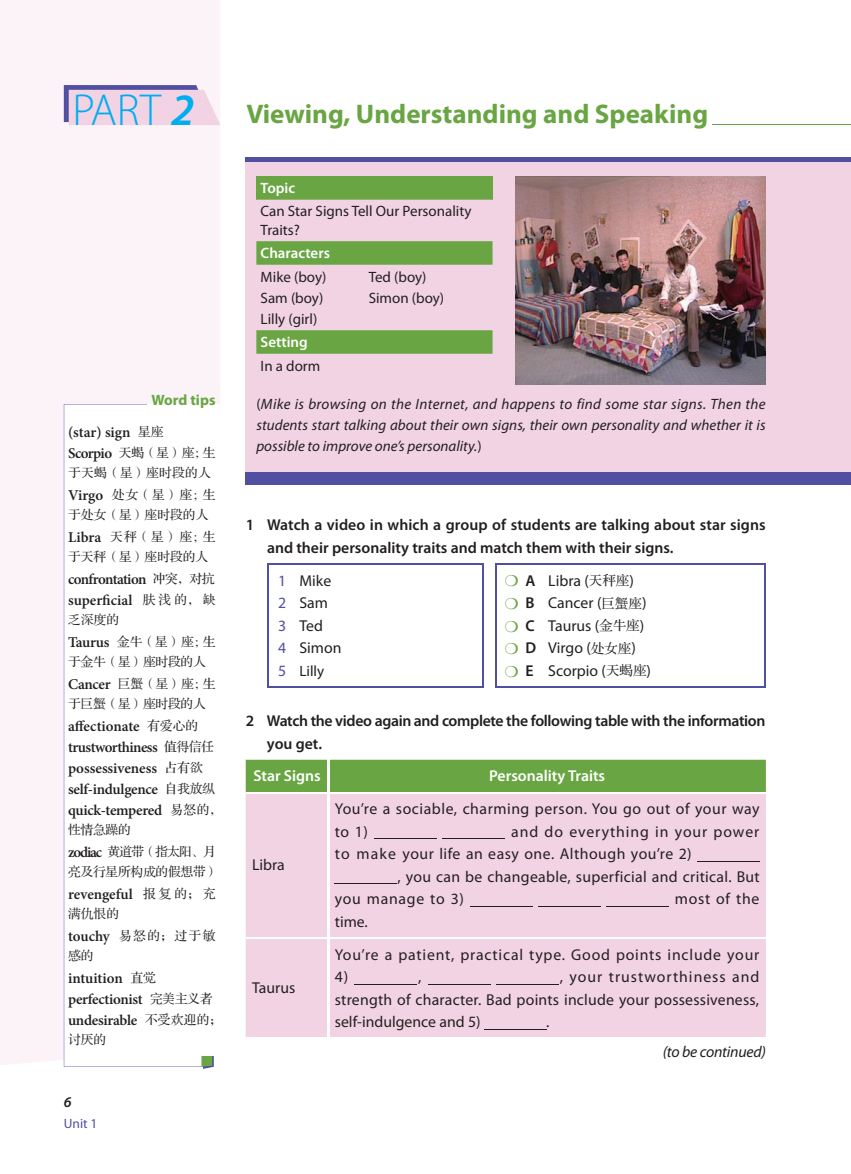
<style>
.page{position:relative;width:851px;height:1174px;background:#fff}
.page>*{position:absolute;margin:0;border:0;box-sizing:border-box;transform-origin:0 0}
.t1{font:700 27px "Myriad Pro";color:#69a643}
.t2{font:15.75px/22.5px "Myriad Pro";letter-spacing:.02em;color:#231f20}
.t3{font:15.75px/22.5px "Myriad Pro";letter-spacing:.05em;color:#231f20}
.t4{font:600 15.75px/22.5px "Myriad Pro";color:#231f20}
.t5{font:15.75px/22.5px "Myriad Pro";color:#231f20}
.t6{font:600 15.75px/22.5px "Myriad Pro";letter-spacing:-.02em;color:#231f20}
.t7{font:600 15.75px "Myriad Pro";color:#fff}
.t8{font:italic 15.75px "Myriad Pro";letter-spacing:-.015em;color:#231f20}
.t9{font:15.75px "Myriad Pro";letter-spacing:.045em;color:#231f20}
.t10{font:italic 15px/21px "Myriad Pro";color:#231f20;text-align:justify}
.t11{font:600 15px/21px "Minion Pro";letter-spacing:-.015em;color:#231f20}
.t12{font:15px/18px "Myriad Pro";color:#231f20}
.t13{font:600 15px/21px "Minion Pro";letter-spacing:-.04em;color:#231f20}
.t14{font:600 15px "Myriad Pro";color:#fff}
.t15{font:700 15px "Myriad Pro";color:#69a643}
.t16{font:italic 600 15px "Myriad Pro";color:#231f20}
.t17{font:13.5px "Myriad Pro";color:#504fa1}
.t18{font:12.75px/20px "FZS3 K GBK1 0";color:#231f20}
.t19{font:12.75px/22px "FZS3 K GBK1 0";letter-spacing:-.02em;color:#231f20}
.t20{font:12.75px/20px "FZS3 K GBK1 0";letter-spacing:.02em;color:#231f20}
.t21{font:12.75px/22px "FZS3 K GBK1 0";letter-spacing:-.04em;color:#231f20}
.t22{font:12.75px/22px "FZS3 K GBK1 0";letter-spacing:.115em;color:#231f20}
.s1{font-weight:300;font-size:45px;color:#00aeef}
.s2{font-weight:600;font-style:italic;font-size:45px;color:#00aeef}
.s3{font-family:"FZS3 K GBK1 0";font-weight:400;font-size:12.75px}
.s4{font-family:"Minion Pro";font-weight:600;font-size:15px}
.s5{font-style:normal}
.s6{color:#504fa1}
.s7{font-size:15.75px;color:#504fa1}
.s8{color:#69a643}
.s9{font-weight:600}
.s10{font-family:"FZS3 K GBK1 0";font-size:13.5px}
</style>
<div class="page">
<div style="left:0;top:0;width:220px;height:1065px;background:#fbf3f7"></div>
<div style="left:64px;top:404px;width:160px;height:662px;background:#fff"></div>
<svg style="left:64px;top:404px;width:83px;height:662px"></svg>
<svg style="left:201px;top:1056px;width:13px;height:12px"></svg>
<div style="left:246px;top:157px;width:604px;height:328px;background:#f2d3e4"></div>
<div style="left:246px;top:157px;width:604px;height:5px;background:#504fa1"></div>
<hr style="left:712px;top:124px;width:138px;height:1px;background:#69a643">
<div style="left:246px;top:472px;width:604px;height:13px;background:#504fa1"></div>
<div style="left:256px;top:176px;width:236px;height:24px;background:#69a643"></div>
<svg style="left:256px;top:241px;width:236px;height:113px"></svg>
<hr style="left:267px;top:564px;width:1px;height:122px;background:#504fa1">
<hr style="left:267px;top:563px;width:217px;height:1px;background:#504fa1">
<hr style="left:267px;top:686px;width:217px;height:1px;background:#504fa1">
<hr style="left:483px;top:564px;width:1px;height:122px;background:#504fa1">
<hr style="left:495px;top:564px;width:1px;height:122px;background:#504fa1">
<hr style="left:495px;top:563px;width:270px;height:1px;background:#504fa1">
<hr style="left:764px;top:564px;width:1px;height:122px;background:#504fa1">
<hr style="left:495px;top:686px;width:270px;height:1px;background:#504fa1">
<div style="left:246px;top:759px;width:519px;height:33px;background:#69a643"></div>
<div style="left:246px;top:794px;width:519px;height:243px;background:#f2d3e4"></div>
<hr style="left:327px;top:759px;width:2px;height:33px;background:#fff">
<hr style="left:327px;top:793px;width:2px;height:144px;background:#fff">
<hr style="left:327px;top:938px;width:2px;height:99px;background:#fff">
<hr style="left:246px;top:937px;width:82px;height:1px;background:#fff">
<hr style="left:328px;top:937px;width:437px;height:1px;background:#fff">
<hr style="left:374px;top:838px;width:62px;height:1px;background:#231f20">
<hr style="left:442px;top:838px;width:63px;height:1px;background:#231f20">
<hr style="left:697px;top:861px;width:62px;height:1px;background:#231f20">
<hr style="left:335px;top:883px;width:62px;height:1px;background:#231f20">
<hr style="left:470px;top:906px;width:62px;height:1px;background:#231f20">
<hr style="left:538px;top:906px;width:62px;height:1px;background:#231f20">
<hr style="left:606px;top:906px;width:62px;height:1px;background:#231f20">
<hr style="left:355px;top:983px;width:62px;height:1px;background:#231f20">
<hr style="left:428px;top:983px;width:62px;height:1px;background:#231f20">
<hr style="left:496px;top:983px;width:63px;height:1px;background:#231f20">
<hr style="left:484px;top:1028px;width:62px;height:1px;background:#231f20">
<svg style="left:64px;top:85px;width:156px;height:40px;background:#dec4dc"></svg>
<img style="left:515px;top:177px;width:250px;height:207px">
<h1 class="t1" style="left:72px;top:97px;width:637px"><span class="s1">PART</span> <span class="s2">2</span> Viewing, Understanding and Speaking</h1>
<p class="t15" style="left:151px;top:390px;width:65px">Word tips</p>
<p class="t11" style="left:68px;top:421px;width:97px">(star) sign <span class="s3">星座</span></p>
<p class="t20" style="left:68px;top:443px;width:149px"><span class="s4">Scorpio</span> 天蝎（星）座; 生于天蝎（星）座时段的人</p>
<p class="t18" style="left:68px;top:485px;width:149px"><span class="s4">Virgo</span> 处女（星）座; 生于处女（星）座时段的人</p>
<p class="t18" style="left:68px;top:527px;width:149px"><span class="s4">Libra</span> 天秤（星）座; 生于天秤（星）座时段的人</p>
<p class="t13" style="left:68px;top:568px;width:149px">confrontation <span class="s3">冲突，对抗</span>superficial <span class="s3">肤浅的，缺</span></p>
<p class="t18" style="left:68px;top:609px;width:149px;line-height:22px">乏深度的<br><span class="s4">Taurus</span> 金牛（星）座; 生</p>
<p class="t19" style="left:68px;top:651px;width:149px">于金牛（星）座时段的人<br><span class="s4">Cancer</span> 巨蟹（星）座; 生</p>
<p class="t19" style="left:68px;top:693px;width:139px">于巨蟹（星）座时段的人</p>
<p class="t11" style="left:68px;top:715px;width:155px">affectionate <span class="s3">有爱心的</span>trustworthiness <span class="s3">值得信任</span>possessiveness <span class="s3">占有欲</span>self-indulgence <span class="s3">自我放纵</span>quick-tempered <span class="s3">易怒的，</span></p>
<p class="t21" style="left:68px;top:819px;width:149px">性情急躁的<br><span class="s4">zodiac</span> 黄道带（指太阳、月</p>
<p class="t19" style="left:68px;top:861px;width:152px">亮及行星所构成的假想带）</p>
<p class="t11" style="left:68px;top:883px;width:149px">revengeful <span class="s3">报复的；充</span></p>
<p class="t22" style="left:68px;top:903px;width:149px">满仇恨的<br><span class="s4">touchy</span> 易怒的；过于敏</p>
<p class="t18" style="left:68px;top:946px;width:27px">感的</p>
<p class="t11" style="left:68px;top:967px;width:155px">intuition <span class="s3">直觉</span>perfectionist <span class="s3">完美主义者</span>undesirable <span class="s3">不受欢迎的；</span></p>
<p class="t18" style="left:68px;top:1030px;width:40px">讨厌的</p>
<p class="t16" style="left:64px;top:1092px;width:9px">6</p>
<p class="t17" style="left:64px;top:1115px;width:35px">Unit 1</p>
<p class="t14" style="left:260px;top:178px;width:36px">Topic</p>
<p class="t12" style="left:260px;top:202px;width:212px">Can Star Signs Tell Our Personality<br>Traits?</p>
<p class="t14" style="left:260px;top:243px;width:71px">Characters</p>
<p class="t12" style="left:260px;top:267px;width:67px">Mike (boy)</p>
<p class="t12" style="left:368px;top:267px;width:59px">Ted (boy)</p>
<p class="t12" style="left:260px;top:288px;width:64px">Sam (boy)</p>
<p class="t12" style="left:368px;top:288px;width:77px">Simon (boy)</p>
<p class="t12" style="left:260px;top:309px;width:58px">Lilly (girl)</p>
<p class="t14" style="left:260px;top:332px;width:49px">Setting</p>
<p class="t12" style="left:260px;top:356px;width:61px">In a dorm</p>
<p class="t10" style="left:256px;top:393px;width:511px"><span class="s5">(</span>Mike is browsing on the Internet, and happens to find some star signs. Then the students start talking about their own signs, their own personality and whether it is possible to improve one’s personality.<span class="s5">)</span></p>
<p class="t4" style="left:267px;top:513px;width:500px;text-indent:-21px">1 Watch a video in which a group of students are talking about star signs and their personality traits and match them with their signs.</p>
<p class="t5" style="left:278px;top:569px;width:65px"><span class="s6">1</span> Mike<br><span class="s6">2</span> Sam<br><span class="s6">3</span> Ted<br><span class="s6">4</span> Simon</p>
<p class="t12" style="left:278px;top:661px;width:47px"><span class="s7">5</span> Lilly</p>
<p class="t5" style="left:504px;top:569px;width:148px"><span class="s8">❍</span> <span class="s9">A</span> Libra (<span class="s10">天秤座</span>) <span class="s8">❍</span> <span class="s9">B</span> Cancer (<span class="s10">巨蟹座</span>) <span class="s8">❍</span> <span class="s9">C</span> Taurus (<span class="s10">金牛座</span>) <span class="s8">❍</span> <span class="s9">D</span> Virgo (<span class="s10">处女座</span>) <span class="s8">❍</span> <span class="s9">E</span> Scorpio (<span class="s10">天蝎座</span>)</p>
<p class="t6" style="left:267px;top:709px;width:500px;text-indent:-21px">2 Watch the video again and complete the following table with the information you get.</p>
<p class="t7" style="left:253px;top:766px;width:69px">Star Signs</p>
<p class="t7" style="left:489px;top:766px;width:117px">Personality Traits</p>
<p class="t2" style="left:252px;top:853px;width:34px">Libra</p>
<p class="t2" style="left:252px;top:976px;width:45px">Taurus</p>
<p class="t2" style="left:335px;top:797px;width:426px">You’re a sociable, charming person. You go out of your way to 1)</p>
<p class="t3" style="left:335px;top:820px;width:426px;text-indent:176px">and do everything in your power to make your life an easy one. Although you’re 2)</p>
<p class="t2" style="left:335px;top:865px;width:426px;text-indent:63px">, you can be changeable, superficial and critical. But you manage to 3)</p>
<p class="t9" style="left:674px;top:889px;width:86px">most of the</p>
<p class="t2" style="left:335px;top:910px;width:34px">time.</p>
<p class="t3" style="left:335px;top:942px;width:426px">You’re a patient, practical type. Good points include your<br>4)</p>
<p class="t2" style="left:418px;top:965px;width:5px">,</p>
<p class="t2" style="left:335px;top:965px;width:426px;text-align:justify;text-indent:225px">, your trustworthiness and strength of character. Bad points include your possessiveness, self-indulgence and 5)</p>
<p class="t2" style="left:546px;top:1010px;width:5px">.</p>
<p class="t8" style="left:662px;top:1042px;width:105px">(to be continued)</p>
</div>
